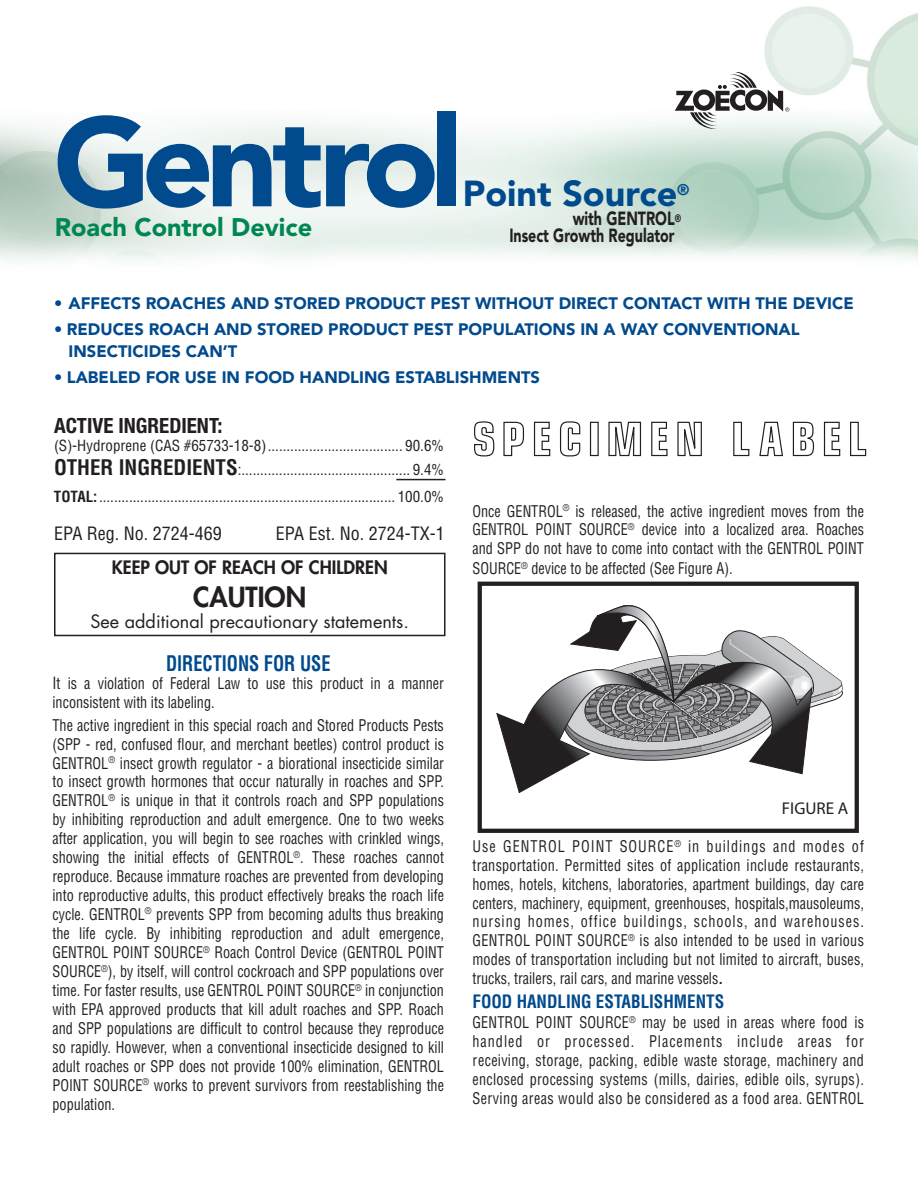
<style>
.page{position:relative;width:918px;height:1188px;background:#fff}
.page>*{position:absolute;margin:0;border:0;box-sizing:border-box;transform-origin:0 0}
.t1{font:900 35.85px "Avenir";color:#004a8d}
.t2{font:800 27px "Futura";color:#231f20}
.t3{font:900 25.2px "Avenir";color:#008751}
.t4{font:700 condensed 21px "Helvetica Neue";color:#231f20}
.t5{font:700 condensed 21px "Helvetica";color:#004a8d;scale:.87 1}
.t6{font:900 18.9px/16.8px "Avenir";color:#231f20;scale:.75 1}
.t7{font:condensed 18px "Helvetica";color:#231f20}
.t8{font:18px "Futura";color:#231f20}
.t9{font:700 condensed 18px "Helvetica";color:#004a8d;scale:.95 1}
.t10{font:800 18px "Futura";color:#231f20}
.t11{font:17.1px "Myriad";color:#231f20}
.t12{font:900 16.5px/22.5px "Avenir";color:#004a8d}
.t13{font:condensed 15.75px/18.9px "Helvetica";color:#231f20;text-align:justify;scale:.9 1}
.t14{font:900 15.3px "Avenir";color:#004a8d}
.t15{font:condensed 15px/24px "Helvetica";color:#231f20}
.s1{font-size:10.8px}
.s2{font-weight:400}
.s3{font-weight:700;font-size:21px}
.s4{font-weight:700}
.s5{font-size:16.5px}
</style>
<div class="page">
<img style="left:0;top:6px;width:918px;height:255px">
<hr style="left:396px;top:479px;width:49px;height:1px;background:#231f20">
<svg style="left:474px;top:421px;width:21px;height:36px"></svg>
<svg style="left:503px;top:421px;width:22px;height:36px"></svg>
<svg style="left:533px;top:421px;width:18px;height:36px"></svg>
<svg style="left:559px;top:421px;width:22px;height:36px"></svg>
<div style="left:590px;top:422px;width:9px;height:34px;border:1px solid #231f20"></div>
<svg style="left:608px;top:421px;width:34px;height:36px"></svg>
<svg style="left:651px;top:421px;width:17px;height:36px"></svg>
<svg style="left:677px;top:421px;width:25px;height:36px"></svg>
<svg style="left:733px;top:421px;width:17px;height:36px"></svg>
<svg style="left:759px;top:421px;width:24px;height:36px"></svg>
<svg style="left:792px;top:421px;width:23px;height:36px"></svg>
<svg style="left:823px;top:421px;width:18px;height:36px"></svg>
<svg style="left:850px;top:421px;width:17px;height:36px"></svg>
<div style="left:478px;top:582px;width:381px;height:251px;border:4px solid #231f20"></div>
<svg style="left:496px;top:605px;width:347px;height:189px"></svg>
<svg style="left:58px;top:115px;width:377px;height:94px"></svg>
<div style="left:437px;top:112px;width:18px;height:94px;background:#004a8d"></div>
<svg style="left:675px;top:72px;width:114px;height:59px"></svg>
<div style="left:54px;top:553px;width:392px;height:83px;border:2px solid #231f20"></div>
<h1 class="t1" style="left:463px;top:172px;width:216px">Point Source</h1>
<p class="t14" style="left:677px;top:180px;width:14px">®</p>
<h3 class="t3" style="left:55px;top:212px;width:259px">Roach Control Device</h3>
<p class="t6" style="left:509px;top:210px;width:231px;text-indent:63px">with GENTROL<span class="s1">®<br></span>Insect Growth Regulator</p>
<p class="t12" style="left:54px;top:292px;width:801px">• AFFECTS ROACHES AND STORED PRODUCT PEST WITHOUT DIRECT CONTACT WITH THE DEVICE</p>
<p class="t12" style="left:69px;top:318px;width:732px;text-indent:-15px"><span class="s2">•</span> REDUCES ROACH AND STORED PRODUCT PEST POPULATIONS IN A WAY CONVENTIONAL<br>INSECTICIDES CAN’T</p>
<p class="t12" style="left:54px;top:366px;width:488px"><span class="s2">•</span> LABELED FOR USE IN FOOD HANDLING ESTABLISHMENTS</p>
<h3 class="t4" style="left:54px;top:413px;width:170px">ACTIVE INGREDIENT:</h3>
<p class="t15" style="left:54px;top:433px;width:391px">(S)-Hydroprene (CAS #65733-18-8).................................... 90.6%<br><span class="s3">OTHER INGREDIENTS</span>:............................................. 9.4%</p>
<p class="t15" style="left:54px;top:484px;width:391px"><span class="s4">TOTAL:</span>............................................................................... 100.0%</p>
<p class="t7" style="left:54px;top:522px;width:169px">EPA Reg. No. 2724-469</p>
<p class="t7" style="left:276px;top:522px;width:170px">EPA Est. No. 2724-TX-1</p>
<p class="t10" style="left:112px;top:556px;width:277px">KEEP OUT OF REACH OF CHILDREN</p>
<h2 class="t2" style="left:193px;top:580px;width:114px">CAUTION</h2>
<p class="t8" style="left:91px;top:610px;width:320px">See additional precautionary statements.</p>
<h3 class="t5" style="left:166px;top:650px;width:191px">DIRECTIONS FOR USE</h3>
<p class="t13" style="left:52px;top:674px;width:437px"><span class="s5">I</span>t is a violation of Federal Law to use this product in a manner inconsistent with its labeling.</p>
<p class="t13" style="left:52px;top:715px;width:437px">The active ingredient in this special roach and Stored Products Pests (SPP - red, confused flour, and merchant beetles) control product is GENTROL<sup>®</sup> insect growth regulator - a biorational insecticide similar to insect growth hormones that occur naturally in roaches and SPP.<br>GENTROL<sup>®</sup> is unique in that it controls roach and SPP populations by inhibiting reproduction and adult emergence. One to two weeks after application, you will begin to see roaches with crinkled wings, showing the initial effects of GENTROL<sup>®</sup>. These roaches cannot reproduce. Because immature roaches are prevented from developing into reproductive adults, this product effectively breaks the roach life cycle. GENTROL<sup>®</sup> prevents SPP from becoming adults thus breaking the life cycle. By inhibiting reproduction and adult emergence, GENTROL POINT SOURCE<sup>®</sup> Roach Control Device (GENTROL POINT SOURCE<sup>®</sup>), by itself, will control cockroach and SPP populations over time. For faster results, use GENTROL POINT SOURCE<sup>®</sup> in conjunction with EPA approved products that kill adult roaches and SPP. Roach and SPP populations are difficult to control because they reproduce so rapidly. However, when a conventional insecticide designed to kill adult roaches or SPP does not provide 100% elimination, GENTROL POINT SOURCE<sup>®</sup> works to prevent survivors from reestablishing the population.</p>
<p class="t13" style="left:472px;top:501px;width:437px">Once GENTROL<sup>®</sup> is released, the active ingredient moves from the GENTROL POINT SOURCE<sup>®</sup> device into a localized area. Roaches and SPP do not have to come into contact with the GENTROL POINT SOURCE<sup>®</sup> device to be affected (See Figure A).</p>
<p class="t11" style="left:782px;top:800px;width:68px">FIGURE A</p>
<p class="t13" style="left:472px;top:837px;width:437px">Use GENTROL POINT SOURCE<sup>®</sup> in buildings and modes of transportation. Permitted sites of application include restaurants, homes, hotels, kitchens, laboratories, apartment buildings, day care centers, machinery, equipment, greenhouses, hospitals,mausoleums, nursing homes, office buildings, schools, and warehouses.<br>GENTROL POINT SOURCE<sup>®</sup> is also intended to be used in various modes of transportation including but not limited to aircraft, buses, trucks, trailers, rail cars, and marine vessels<span class="s4">.</span></p>
<p class="t9" style="left:473px;top:990px;width:267px">FOOD HANDLING ESTABLISHMENTS</p>
<p class="t13" style="left:473px;top:1013px;width:437px">GENTROL POINT SOURCE<sup>®</sup> may be used in areas where food is handled or processed. Placements include areas for receiving, storage, packing, edible waste storage, machinery and enclosed processing systems (mills, dairies, edible oils, syrups).<br>Serving areas would also be considered as a food area. GENTROL</p>
</div>
